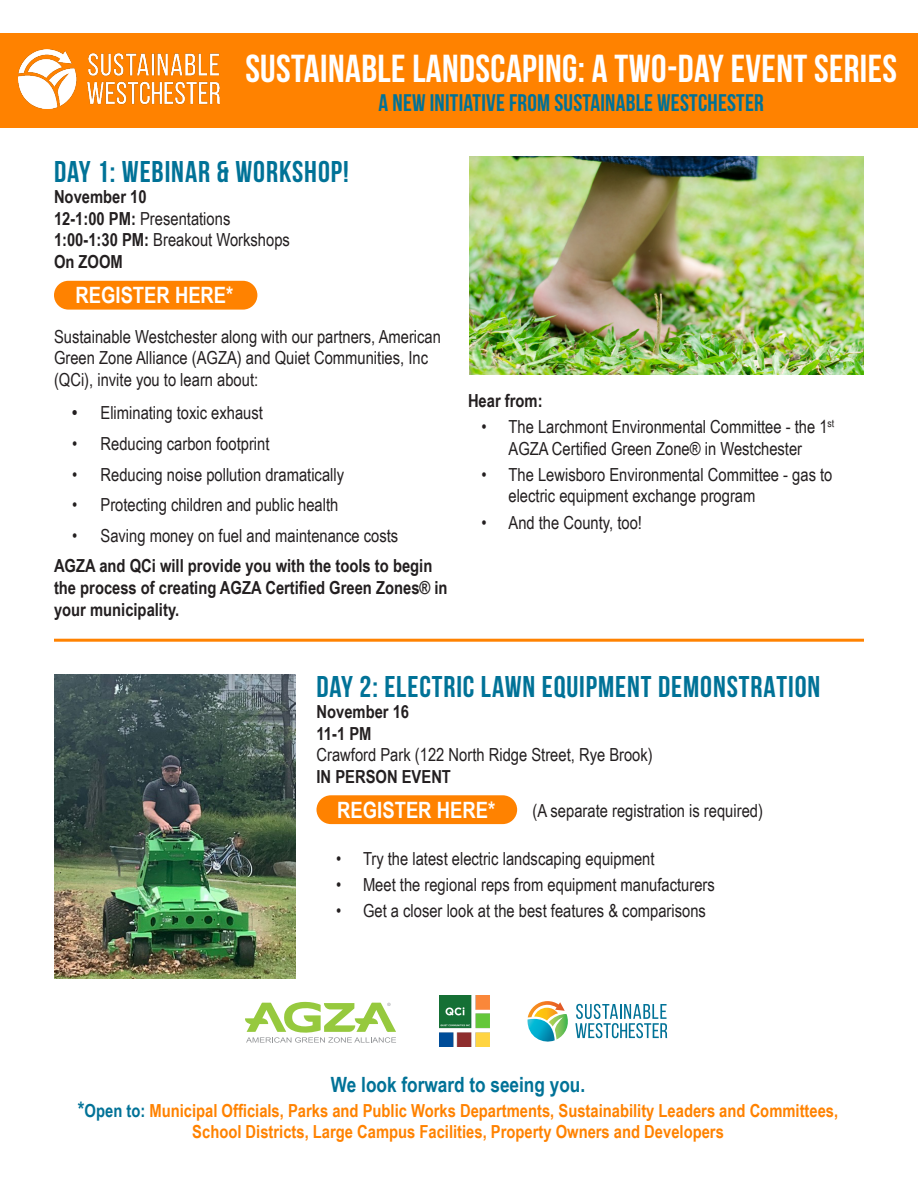
<style>
.page{position:relative;width:918px;height:1188px;background:#fff}
.page>*{position:absolute;margin:0;border:0;box-sizing:border-box;transform-origin:0 0}
.t1{font:700 39px "Bebas Neue";letter-spacing:.01em;color:#fff}
.t2{font:700 30px "Bebas Neue";letter-spacing:.03em;color:#007297}
.t3{font:700 24px "Bebas Neue";letter-spacing:.01em;color:#007297}
.t4{font:700 22.5px "Arial Narrow";color:#fff}
.t5{font:700 21px "Arial Narrow";color:#007297}
.t6{font:18px/21.6px "Arial Narrow";color:#231f20}
.t7{font:700 18px/21.6px "Arial Narrow";color:#231f20}
.t8{font:700 18px/21.6px "Arial Narrow";color:#ff8200;text-align:center}
.s1{font-weight:700}
.s2{font-weight:400}
.s3{font-size:21px;color:#007297}
.s4{color:#007297}
</style>
<div class="page">
<img style="left:470px;top:156px;width:394px;height:219px">
<div style="left:0;top:33px;width:918px;height:95px;background:#ff8200"></div>
<img style="left:54px;top:674px;width:241px;height:304px">
<hr style="left:54px;top:639px;width:810px;height:3px;background:#ff8200">
<div style="left:54px;top:281px;width:203px;height:29px;background:#ff8200;border-radius:14px"></div>
<div style="left:317px;top:795px;width:200px;height:29px;background:#ff8200;border-radius:14px"></div>
<img style="left:440px;top:996px;width:50px;height:50px">
<svg style="left:527px;top:1001px;width:140px;height:41px"></svg>
<svg style="left:245px;top:1002px;width:151px;height:41px"></svg>
<img style="left:18px;top:50px;width:202px;height:58px">
<p class="t1" style="left:245px;top:47px;width:653px">SUSTAINABLE LANDSCAPING: A TWO-DAY EVENT SERIES</p>
<p class="t3" style="left:379px;top:89px;width:387px">A NEW INITIATIVE FROM SUSTAINABLE WESTCHESTER</p>
<p class="t2" style="left:54px;top:155px;width:296px">DAY 1: WEBINAR &amp; WORKSHOP!</p>
<p class="t7" style="left:54px;top:185px;width:94px">November 10</p>
<p class="t6" style="left:54px;top:207px;width:178px"><span class="s1">12-1:00 PM:</span> Presentations</p>
<p class="t7" style="left:54px;top:228px;width:238px">1:00-1:30 PM: <span class="s2">Breakout Workshops<br></span>On ZOOM</p>
<p class="t4" style="left:76px;top:278px;width:159px">REGISTER HERE*</p>
<p class="t6" style="left:54px;top:325px;width:389px">Sustainable Westchester along with our partners, American<br>Green Zone Alliance (AGZA) and Quiet Communities, Inc (QCi), invite you to learn about:</p>
<p class="t6" style="left:72px;top:401px;width:192px"><span class="s1">•</span> Eliminating toxic exhaust</p>
<p class="t6" style="left:72px;top:432px;width:199px">• Reducing carbon footprint</p>
<p class="t6" style="left:72px;top:463px;width:274px">• Reducing noise pollution dramatically</p>
<p class="t6" style="left:72px;top:493px;width:268px">• Protecting children and public health</p>
<p class="t6" style="left:72px;top:524px;width:328px">• Saving money on fuel and maintenance costs</p>
<p class="t7" style="left:54px;top:554px;width:395px">AGZA and QCi will provide you with the tools to begin the process of creating AGZA Certified Green Zones® in your municipality.</p>
<p class="t7" style="left:468px;top:389px;width:76px">Hear from:</p>
<p class="t6" style="left:482px;top:415px;width:354px;text-align:center">• The Larchmont Environmental Committee - the 1<sup>st<br></sup>AGZA Certified Green Zone® in Westchester</p>
<p class="t6" style="left:508px;top:463px;width:326px;text-indent:-27px">• The Lewisboro Environmental Committee - gas to electric equipment exchange program</p>
<p class="t6" style="left:482px;top:511px;width:162px">• And the County, too!</p>
<p class="t2" style="left:316px;top:670px;width:505px">DAY 2: ELECTRIC LAWN EQUIPMENT DEMONSTRATION</p>
<p class="t7" style="left:316px;top:700px;width:94px">November 16</p>
<p class="t7" style="left:316px;top:722px;width:56px">11-1 PM</p>
<p class="t6" style="left:316px;top:744px;width:338px">Crawford Park (122 North Ridge Street, Rye Brook)</p>
<p class="t7" style="left:316px;top:765px;width:136px">IN PERSON EVENT</p>
<p class="t6" style="left:532px;top:799px;width:232px">(A separate registration is required)</p>
<p class="t6" style="left:336px;top:847px;width:320px">• Try the latest electric landscaping equipment</p>
<p class="t6" style="left:336px;top:873px;width:380px">• Meet the regional reps from equipment manufacturers</p>
<p class="t6" style="left:336px;top:899px;width:371px">• Get a closer look at the best features &amp; comparisons</p>
<p class="t4" style="left:337px;top:793px;width:159px">REGISTER HERE*</p>
<p class="t5" style="left:331px;top:1068px;width:256px">We look forward to seeing you.</p>
<p class="t8" style="left:78px;top:1099px;width:762px"><span class="s3">*</span><span class="s4">Open to:</span> Municipal Officials, Parks and Public Works Departments, Sustainability Leaders and Committees,<br>School Districts, Large Campus Facilities, Property Owners and Developers</p>
</div>
